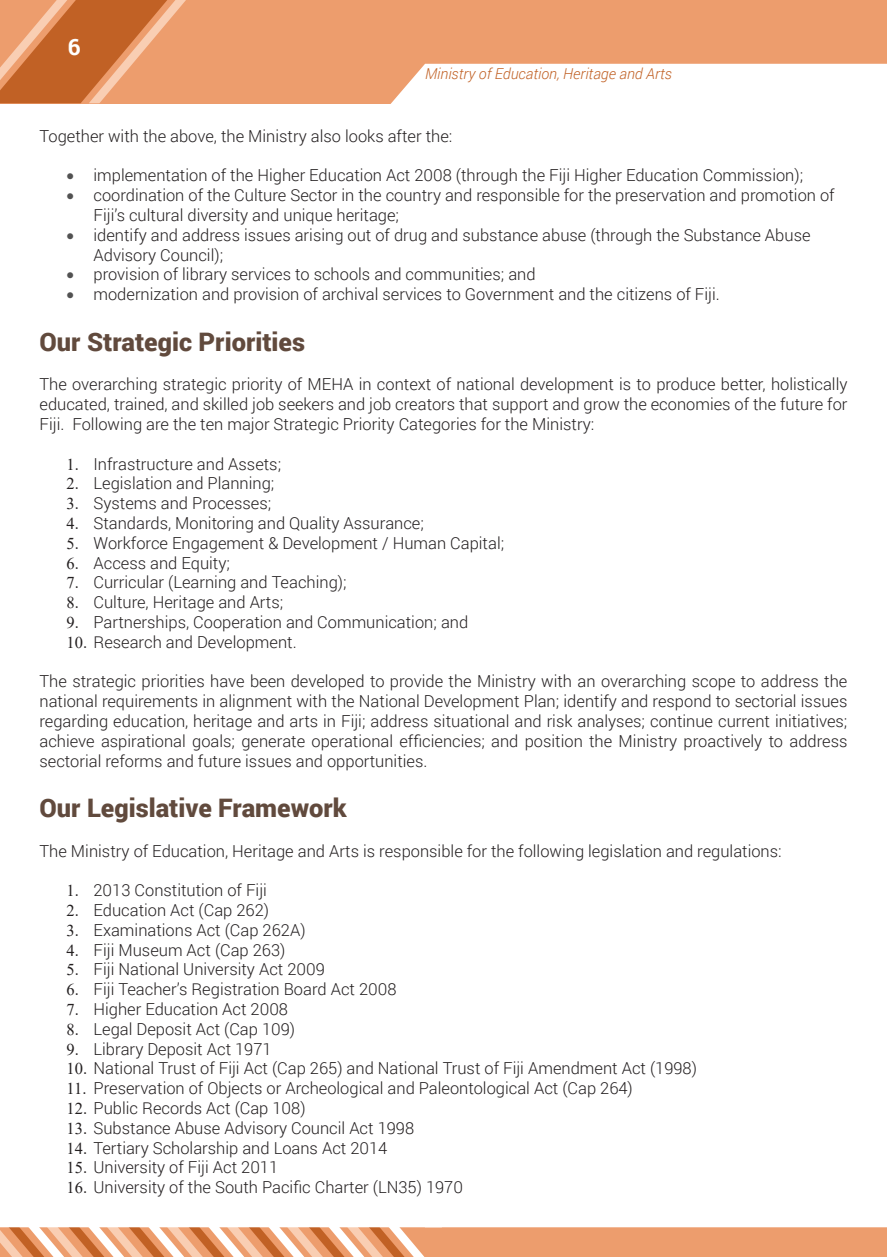
<style>
.page{position:relative;width:887px;height:1257px;background:#fff}
.page>*{position:absolute;margin:0;border:0;box-sizing:border-box;transform-origin:0 0}
.t1{font:900 25.5px "Roboto";color:#614a3d}
.t2{font:700 22.5px "Roboto";color:#fff}
.t3{font:300 16.5px/19.8px "Roboto";color:#231f20}
.t4{font:italic 300 15px "Roboto";color:#c16125}
.s1{color:#525252}
.s2{font-family:"Times New Roman";font-weight:400}
</style>
<div class="page">
<div style="left:0;top:0;width:887px;height:103px;background:#ed9d6d"></div>
<div style="left:389px;top:64px;width:498px;height:40px;background:#fff"></div>
<svg style="left:0;top:0;width:186px;height:103px"></svg>
<svg style="left:0;top:1227px;width:887px;height:30px"></svg>
<h2 class="t2" style="left:68px;top:31px;width:14px">6</h2>
<p class="t4" style="left:425px;top:64px;width:249px">Ministry of Education, Heritage and Arts</p>
<p class="t3" style="left:40px;top:126px;width:414px">Together with the above, the Ministry also looks after the:</p>
<p class="t3" style="left:67px;top:165px;width:738px"><span class="s1">•</span> implementation of the Higher Education Act 2008 (through the Fiji Higher Education Commission);</p>
<p class="t3" style="left:93px;top:185px;width:743px;text-indent:-27px"><span class="s1">•</span> coordination of the Culture Sector in the country and responsible for the preservation and promotion of<br>Fiji’s cultural diversity and unique heritage;</p>
<p class="t3" style="left:93px;top:225px;width:718px;text-indent:-27px"><span class="s1">•</span> identify and address issues arising out of drug and substance abuse (through the Substance Abuse<br>Advisory Council);</p>
<p class="t3" style="left:67px;top:264px;width:471px"><span class="s1">•</span> provision of library services to schools and communities; and</p>
<p class="t3" style="left:67px;top:284px;width:655px"><span class="s1">•</span> modernization and provision of archival services to Government and the citizens of Fiji.</p>
<p class="t1" style="left:40px;top:324px;width:267px">Our Strategic Priorities</p>
<p class="t3" style="left:40px;top:374px;width:809px;text-align:justify">The overarching strategic priority of MEHA in context of national development is to produce better, holistically educated, trained, and skilled job seekers and job creators that support and grow the economies of the future for Fiji. Following are the ten major Strategic Priority Categories for the Ministry:</p>
<p class="t3" style="left:67px;top:453px;width:216px"><span class="s2">1.</span> Infrastructure and Assets;</p>
<p class="t3" style="left:67px;top:473px;width:209px"><span class="s2">2.</span> Legislation and Planning;</p>
<p class="t3" style="left:67px;top:493px;width:206px"><span class="s2">3.</span> Systems and Processes;</p>
<p class="t3" style="left:67px;top:513px;width:359px"><span class="s2">4.</span> Standards, Monitoring and Quality Assurance;</p>
<p class="t3" style="left:67px;top:532px;width:439px"><span class="s2">5.</span> Workforce Engagement &amp; Development / Human Capital;</p>
<p class="t3" style="left:67px;top:552px;width:165px"><span class="s2">6.</span> Access and Equity;</p>
<p class="t3" style="left:67px;top:572px;width:282px"><span class="s2">7.</span> Curricular (Learning and Teaching);</p>
<p class="t3" style="left:67px;top:592px;width:218px"><span class="s2">8.</span> Culture, Heritage and Arts;</p>
<p class="t3" style="left:67px;top:612px;width:403px"><span class="s2">9.</span> Partnerships, Cooperation and Communication; and</p>
<p class="t3" style="left:67px;top:631px;width:232px"><span class="s2">10.</span> Research and Development.</p>
<p class="t3" style="left:40px;top:671px;width:809px;text-align:justify">The strategic priorities have been developed to provide the Ministry with an overarching scope to address the national requirements in alignment with the National Development Plan; identify and respond to sectorial issues regarding education, heritage and arts in Fiji; address situational and risk analyses; continue current initiatives; achieve aspirational goals; generate operational efficiencies; and position the Ministry proactively to address sectorial reforms and future issues and opportunities.</p>
<p class="t1" style="left:40px;top:790px;width:309px">Our Legislative Framework</p>
<p class="t3" style="left:40px;top:840px;width:744px">The Ministry of Education, Heritage and Arts is responsible for the following legislation and regulations:</p>
<p class="t3" style="left:67px;top:880px;width:202px"><span class="s2">1.</span> 2013 Constitution of Fiji</p>
<p class="t3" style="left:67px;top:900px;width:204px"><span class="s2">2.</span> Education Act (Cap 262)</p>
<p class="t3" style="left:67px;top:919px;width:241px"><span class="s2">3.</span> Examinations Act (Cap 262A)</p>
<p class="t3" style="left:67px;top:939px;width:220px"><span class="s2">4.</span> Fiji Museum Act (Cap 263)</p>
<p class="t3" style="left:67px;top:959px;width:260px"><span class="s2">5.</span> Fiji National University Act 2009</p>
<p class="t3" style="left:67px;top:979px;width:332px"><span class="s2">6.</span> Fiji Teacher’s Registration Board Act 2008</p>
<p class="t3" style="left:67px;top:999px;width:223px"><span class="s2">7.</span> Higher Education Act 2008</p>
<p class="t3" style="left:67px;top:1018px;width:230px"><span class="s2">8.</span> Legal Deposit Act (Cap 109)</p>
<p class="t3" style="left:67px;top:1038px;width:207px"><span class="s2">9.</span> Library Deposit Act 1971</p>
<p class="t3" style="left:67px;top:1058px;width:632px"><span class="s2">10.</span> National Trust of Fiji Act (Cap 265) and National Trust of Fiji Amendment Act (1998)</p>
<p class="t3" style="left:67px;top:1078px;width:568px"><span class="s2">11.</span> Preservation of Objects or Archeological and Paleontological Act (Cap 264)</p>
<p class="t3" style="left:67px;top:1098px;width:241px"><span class="s2">12.</span> Public Records Act (Cap 108)</p>
<p class="t3" style="left:67px;top:1117px;width:349px"><span class="s2">13.</span> Substance Abuse Advisory Council Act 1998</p>
<p class="t3" style="left:67px;top:1137px;width:322px"><span class="s2">14.</span> Tertiary Scholarship and Loans Act 2014</p>
<p class="t3" style="left:67px;top:1157px;width:213px"><span class="s2">15.</span> University of Fiji Act 2011</p>
<p class="t3" style="left:67px;top:1177px;width:398px"><span class="s2">16.</span> University of the South Pacific Charter (LN35) 1970</p>
</div>
